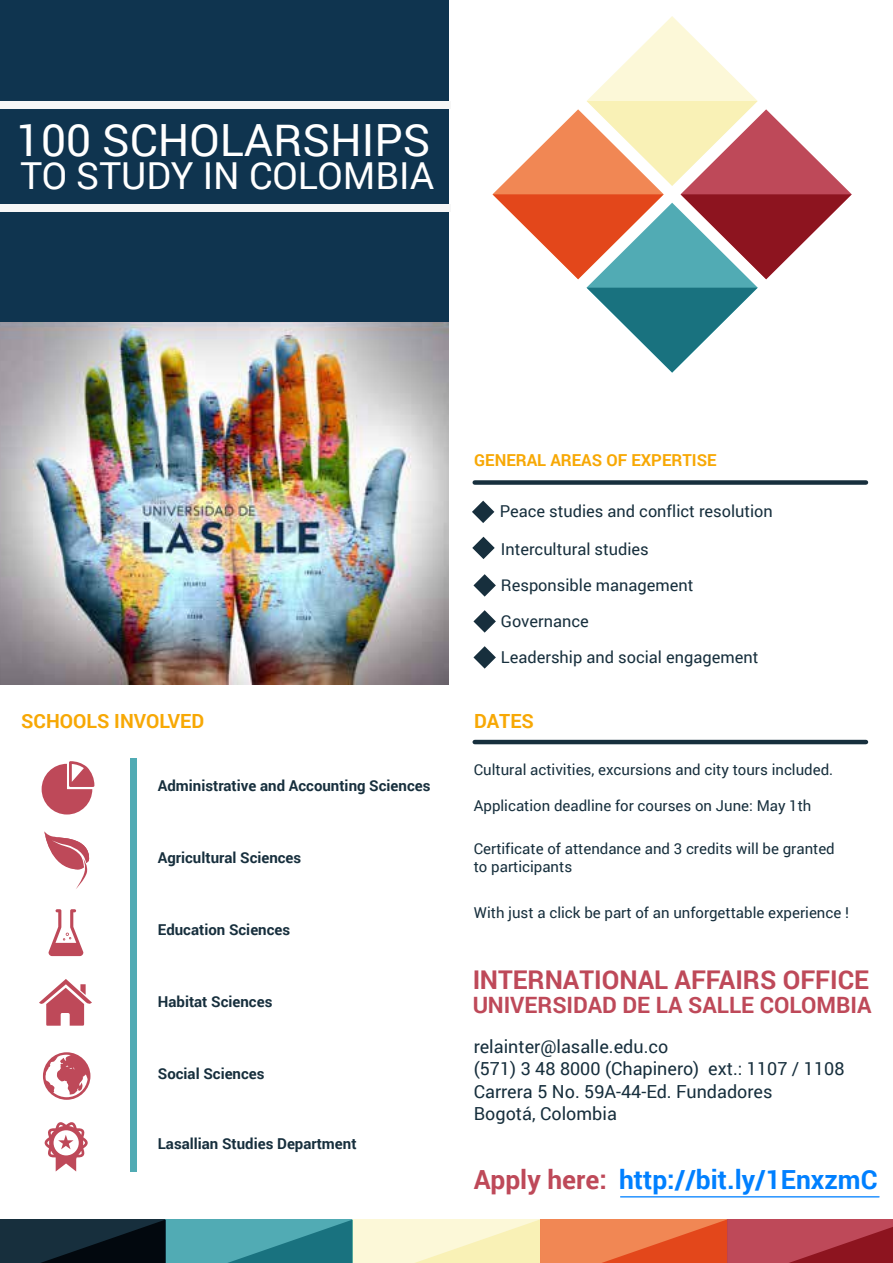
<style>
.page{position:relative;width:893px;height:1263px;background:#fff}
.page>*{position:absolute;margin:0;border:0;box-sizing:border-box;transform-origin:0 0}
.t1{font:44.4px "Roboto";color:#fff}
.t2{font:37.2px "Roboto";color:#fff}
.t3{font:700 26.4px "Roboto";color:#0080ff}
.t4{font:700 25.8px "Roboto";color:#be4959}
.t5{font:700 22.5px "Roboto";color:#be4959}
.t6{font:700 19.5px "Roboto";color:#f7a805}
.t7{font:18px/22.5px "Roboto";color:#172f3d}
.t8{font:700 16.5px "Roboto";color:#f7a805}
.t9{font:16.35px "Roboto";color:#172f3d}
.t10{font:15px/18px "Roboto";color:#172f3d}
.t11{font:700 15px "Roboto";color:#172f3d}
.s1{color:#be4959}
</style>
<div class="page">
<svg style="left:0;top:1219px;width:893px;height:44px;background:#967c70"></svg>
<svg style="left:492px;top:16px;width:360px;height:357px"></svg>
<svg style="left:472px;top:501px;width:22px;height:22px"></svg>
<svg style="left:472px;top:537px;width:23px;height:22px"></svg>
<svg style="left:473px;top:574px;width:23px;height:23px"></svg>
<svg style="left:473px;top:610px;width:23px;height:23px"></svg>
<svg style="left:473px;top:646px;width:23px;height:23px"></svg>
<div style="left:475px;top:480px;width:391px;height:5px;background:#172f3d"></div>
<hr style="left:475px;top:740px;width:391px;height:4px;background:#172f3d">
<hr style="left:621px;top:1196px;width:258px;height:1px;background:#0080ff">
<div style="left:130px;top:758px;width:7px;height:413px;background:#51abb4"></div>
<img style="left:0;top:0;width:449px;height:684px">
<div style="left:0;top:0;width:448px;height:321px;background:#0f344f"></div>
<div style="left:0;top:101px;width:451px;height:7px;background:#f6f6f6"></div>
<div style="left:0;top:205px;width:451px;height:7px;background:#f6f6f6"></div>
<svg style="left:39px;top:979px;width:53px;height:47px"></svg>
<svg style="left:49px;top:909px;width:34px;height:47px"></svg>
<svg style="left:42px;top:761px;width:52px;height:53px"></svg>
<svg style="left:44px;top:831px;width:46px;height:58px"></svg>
<svg style="left:43px;top:1052px;width:47px;height:48px"></svg>
<svg style="left:45px;top:1122px;width:43px;height:49px"></svg>
<h1 class="t1" style="left:16px;top:109px;width:416px">100 SCHOLARSHIPS</h1>
<h2 class="t2" style="left:20px;top:150px;width:415px">TO STUDY IN COLOMBIA</h2>
<p class="t8" style="left:474px;top:449px;width:244px">GENERAL AREAS OF EXPERTISE</p>
<p class="t9" style="left:500px;top:500px;width:275px">Peace studies and conflict resolution</p>
<p class="t9" style="left:501px;top:537px;width:149px">Intercultural studies</p>
<p class="t9" style="left:501px;top:573px;width:194px">Responsible management</p>
<p class="t9" style="left:501px;top:609px;width:89px">Governance</p>
<p class="t9" style="left:501px;top:645px;width:259px">Leadership and social engagement</p>
<h3 class="t6" style="left:21px;top:708px;width:184px">SCHOOLS INVOLVED</h3>
<h3 class="t6" style="left:474px;top:708px;width:61px">DATES</h3>
<p class="t11" style="left:158px;top:775px;width:274px">Administrative and Accounting Sciences</p>
<p class="t11" style="left:158px;top:847px;width:145px">Agricultural Sciences</p>
<p class="t11" style="left:158px;top:919px;width:134px">Education Sciences</p>
<p class="t11" style="left:158px;top:991px;width:116px">Habitat Sciences</p>
<p class="t11" style="left:158px;top:1063px;width:108px">Social Sciences</p>
<p class="t11" style="left:158px;top:1133px;width:200px">Lasallian Studies Department</p>
<p class="t10" style="left:474px;top:760px;width:361px">Cultural activities, excursions and city tours included.</p>
<p class="t10" style="left:474px;top:796px;width:339px">Application deadline for courses on June: May 1th</p>
<p class="t10" style="left:474px;top:839px;width:363px">Certificate of attendance and 3 credits will be granted to participants</p>
<p class="t10" style="left:474px;top:903px;width:377px">With just a click be part of an unforgettable experience !</p>
<h3 class="t4" style="left:472px;top:962px;width:398px">INTERNATIONAL AFFAIRS OFFICE</h3>
<h3 class="t5" style="left:472px;top:989px;width:401px">UNIVERSIDAD DE LA SALLE COLOMBIA</h3>
<p class="t7" style="left:474px;top:1034px;width:372px">relainter@lasalle.edu.co<br>(571) 3 48 8000 (Chapinero) ext.: 1107 / 1108<br>Carrera 5 No. 59A-44-Ed. Fundadores<br>Bogotá, Colombia</p>
<h3 class="t3" style="left:474px;top:1161px;width:405px"><span class="s1">Apply here:</span> http://bit.ly/1EnxzmC</h3>
</div>
